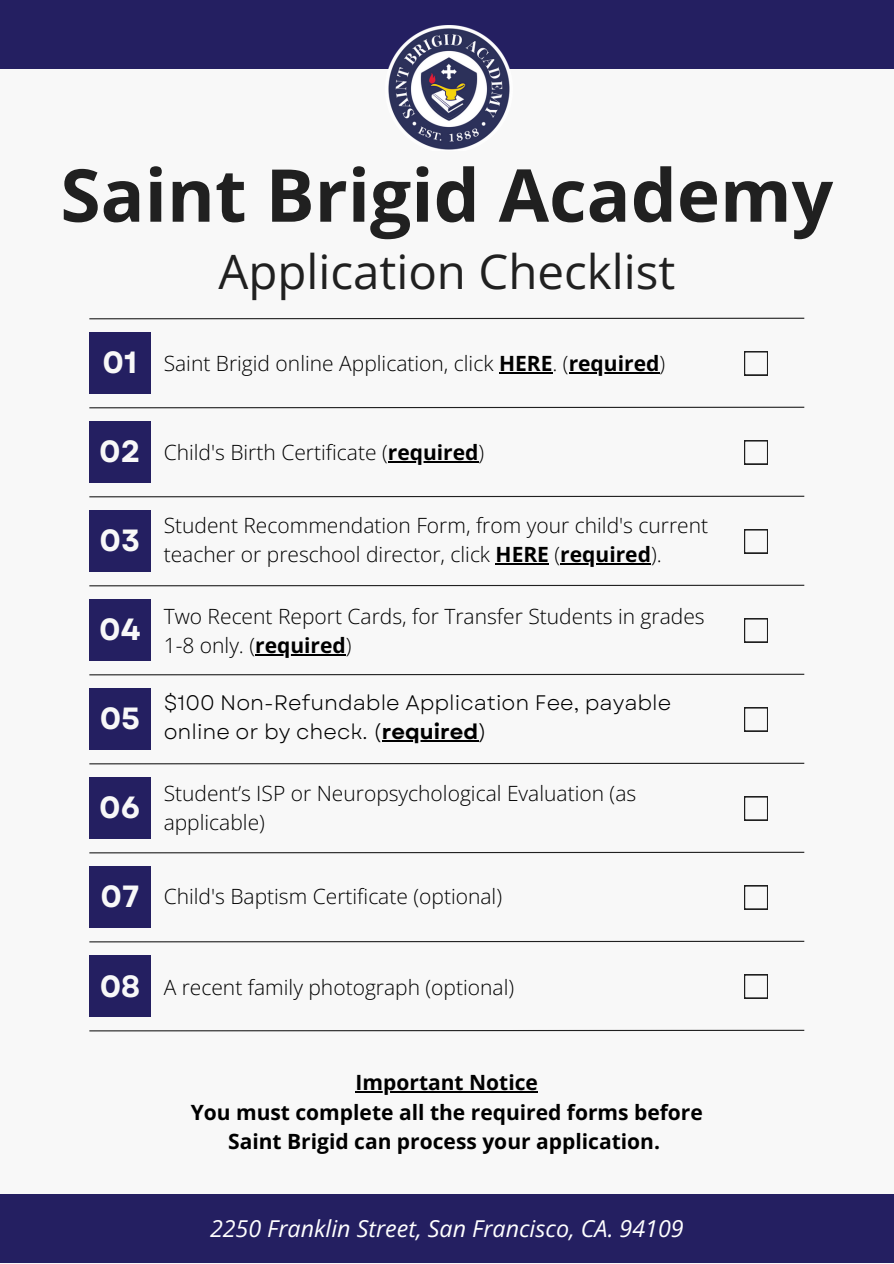
<style>
.page{position:relative;width:894px;height:1264px;background:#fff}
.page>*{position:absolute;margin:0;border:0;box-sizing:border-box;transform-origin:0 0}
.t1{font:700 72.9px "Open Sans";color:#202020}
.t2{font:47.4px "Open Sans";color:#202020}
.t3{font:700 30.6px "Garet";color:#f8f8f8}
.t4{font:italic 23.25px "Open Sans";color:#fff}
.t5{font:300 21px/29.2px "Open Sans";color:#000}
.t6{font:700 21px/29.2px "Open Sans";color:#000;text-align:center}
.t7{font:21px "Garet";color:#000}
.s1{font-family:"Garet";font-weight:700;font-size:30.6px;color:#f8f8f8}
.s2{font-weight:700}
</style>
<div class="page">
<div style="left:0;top:0;width:893px;height:1263px;background:#f8f8f8"></div>
<svg style="left:89px;top:317px;width:716px;height:3px"></svg>
<svg style="left:89px;top:406px;width:716px;height:3px"></svg>
<svg style="left:89px;top:495px;width:716px;height:3px"></svg>
<svg style="left:89px;top:584px;width:716px;height:3px"></svg>
<svg style="left:89px;top:673px;width:716px;height:3px"></svg>
<svg style="left:89px;top:762px;width:716px;height:3px"></svg>
<svg style="left:89px;top:851px;width:716px;height:3px"></svg>
<svg style="left:89px;top:940px;width:716px;height:3px"></svg>
<svg style="left:89px;top:1029px;width:716px;height:3px"></svg>
<div style="left:89px;top:332px;width:61px;height:61px;background:#241f61"></div>
<svg style="left:744px;top:351px;width:23px;height:24px"></svg>
<hr style="left:499px;top:372px;width:53px;height:2px;background:#000">
<hr style="left:568px;top:372px;width:91px;height:2px;background:#000">
<div style="left:89px;top:421px;width:61px;height:61px;background:#241f61"></div>
<svg style="left:744px;top:440px;width:23px;height:24px"></svg>
<hr style="left:387px;top:461px;width:91px;height:1px;background:#000">
<div style="left:89px;top:510px;width:61px;height:61px;background:#241f61"></div>
<svg style="left:744px;top:529px;width:23px;height:24px"></svg>
<hr style="left:495px;top:563px;width:54px;height:1px;background:#000">
<hr style="left:560px;top:563px;width:90px;height:1px;background:#000">
<div style="left:89px;top:599px;width:61px;height:61px;background:#241f61"></div>
<svg style="left:744px;top:618px;width:23px;height:24px"></svg>
<hr style="left:255px;top:654px;width:91px;height:1px;background:#000">
<div style="left:89px;top:688px;width:61px;height:61px;background:#241f61"></div>
<svg style="left:744px;top:707px;width:23px;height:24px"></svg>
<hr style="left:382px;top:740px;width:96px;height:1px;background:#000">
<div style="left:89px;top:777px;width:61px;height:61px;background:#241f61"></div>
<svg style="left:744px;top:796px;width:23px;height:24px"></svg>
<div style="left:89px;top:866px;width:61px;height:61px;background:#241f61"></div>
<svg style="left:744px;top:885px;width:23px;height:24px"></svg>
<div style="left:89px;top:955px;width:61px;height:61px;background:#241f61"></div>
<svg style="left:744px;top:974px;width:23px;height:24px"></svg>
<div style="left:0;top:0;width:893px;height:69px;background:#241f61"></div>
<div style="left:0;top:1194px;width:893px;height:69px;background:#241f61"></div>
<hr style="left:355px;top:1091px;width:183px;height:1px;background:#000">
<img style="left:388px;top:25px;width:122px;height:125px">
<h1 class="t1" style="left:60px;top:144px;width:774px">Saint Brigid Academy</h1>
<h2 class="t2" style="left:218px;top:238px;width:458px">Application Checklist</h2>
<p class="t5" style="left:103px;top:349px;width:563px"><span class="s1">01</span> Saint Brigid online Application, click <span class="s2">HERE</span>. (<span class="s2">required</span>)</p>
<p class="t5" style="left:99px;top:437px;width:386px"><span class="s1">02</span> Child's Birth Certificate (<span class="s2">required</span>)</p>
<h3 class="t3" style="left:100px;top:518px;width:42px">03</h3>
<h3 class="t3" style="left:99px;top:607px;width:43px">04</h3>
<h3 class="t3" style="left:100px;top:696px;width:42px">05</h3>
<h3 class="t3" style="left:99px;top:785px;width:43px">06</h3>
<p class="t5" style="left:164px;top:510px;width:546px">Student Recommendation Form, from your child's current teacher or preschool director, click <span class="s2">HERE</span> (<span class="s2">required</span>).</p>
<p class="t5" style="left:164px;top:601px;width:542px">Two Recent Report Cards, for Transfer Students in grades<br>1-8 only. (<span class="s2">required</span>)</p>
<p class="t7" style="left:164px;top:687px;width:509px">$100 Non-Refundable Application Fee, payable</p>
<p class="t7" style="left:164px;top:716px;width:325px">online or by check. (<span class="s2">required</span>)</p>
<p class="t5" style="left:164px;top:777px;width:474px">Student’s ISP or Neuropsychological Evaluation (as applicable)</p>
<p class="t5" style="left:100px;top:881px;width:403px"><span class="s1">07</span> Child's Baptism Certificate (optional)</p>
<p class="t5" style="left:100px;top:971px;width:416px"><span class="s1">08</span> A recent family photograph (optional)</p>
<p class="t6" style="left:191px;top:1067px;width:513px">Important Notice<br>You must complete all the required forms before<br>Saint Brigid can process your application.</p>
<p class="t4" style="left:210px;top:1211px;width:475px">2250 Franklin Street, San Francisco, CA. 94109</p>
</div>
